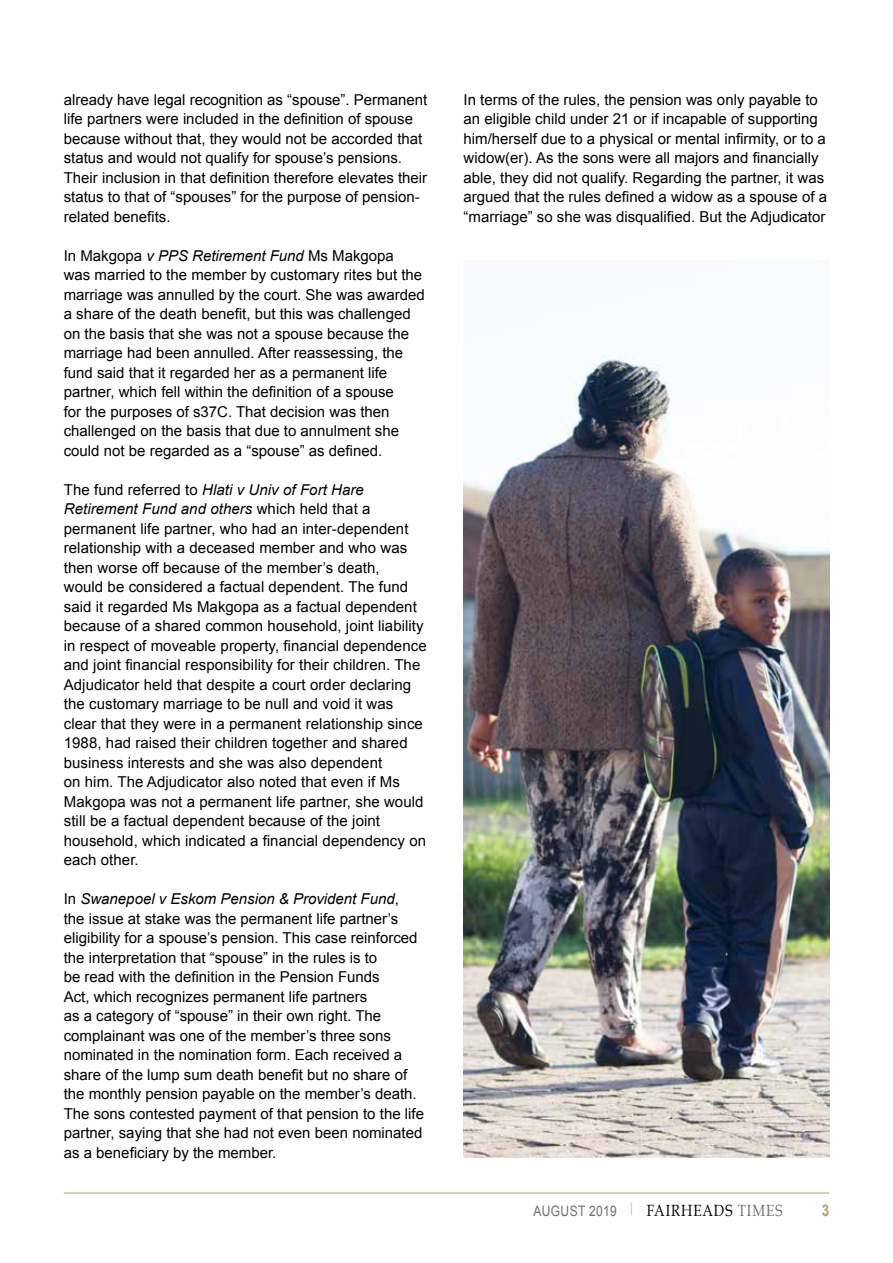
<style>
.page{position:relative;width:893px;height:1263px;background:#fff}
.page>*{position:absolute;margin:0;border:0;box-sizing:border-box;transform-origin:0 0}
.t1{font:700 16.2px "Arial";color:#b3a16e;scale:.83 1}
.t2{font:15px/19.5px "Arial";color:#000}
.t3{font:14.4px "Arial";letter-spacing:.03em;color:#706f6f;scale:.83 1}
.s1{font-style:italic}
.s2{font-family:"Book Antiqua";font-size:16.2px;color:#000}
.s3{font-family:"Book Antiqua";font-size:16.2px}
</style>
<div class="page">
<hr style="left:64px;top:1193px;width:765px;height:1px;background:#b3a16e">
<img style="left:463px;top:355px;width:366px;height:803px">
<p class="t2" style="left:64px;top:90px;width:365px">already have legal recognition as “spouse”. Permanent life partners were included in the definition of spouse because without that, they would not be accorded that status and would not qualify for spouse’s pensions.<br>Their inclusion in that definition therefore elevates their status to that of “spouses” for the purpose of pension&shy;related benefits.</p>
<p class="t2" style="left:64px;top:246px;width:362px">In Makgopa <span class="s1">v PPS Retirement Fund</span> Ms Makgopa<br>was married to the member by customary rites but the marriage was annulled by the court. She was awarded a share of the death benefit, but this was challenged on the basis that she was not a spouse because the marriage had been annulled. After reassessing, the fund said that it regarded her as a permanent life partner, which fell within the definition of a spouse<br>for the purposes of s37C. That decision was then challenged on the basis that due to annulment she could not be regarded as a “spouse” as defined.</p>
<p class="t2" style="left:64px;top:480px;width:364px">The fund referred to <span class="s1">Hlati v Univ of Fort Hare Retirement Fund and others</span> which held that a permanent life partner, who had an inter-dependent relationship with a deceased member and who was then worse off because of the member’s death,<br>would be considered a factual dependent. The fund said it regarded Ms Makgopa as a factual dependent because of a shared common household, joint liability in respect of moveable property, financial dependence and joint financial responsibility for their children. The Adjudicator held that despite a court order declaring the customary marriage to be null and void it was clear that they were in a permanent relationship since 1988, had raised their children together and shared business interests and she was also dependent<br>on him. The Adjudicator also noted that even if Ms Makgopa was not a permanent life partner, she would still be a factual dependent because of the joint household, which indicated a financial dependency on each other.</p>
<p class="t2" style="left:64px;top:889px;width:362px">In <span class="s1">Swanepoel v Eskom Pension &amp; Provident Fund</span>,<br>the issue at stake was the permanent life partner’s eligibility for a spouse’s pension. This case reinforced the interpretation that “spouse” in the rules is to<br>be read with the definition in the Pension Funds<br>Act, which recognizes permanent life partners<br>as a category of “spouse” in their own right. The complainant was one of the member’s three sons nominated in the nomination form. Each received a share of the lump sum death benefit but no share of the monthly pension payable on the member’s death.<br>The sons contested payment of that pension to the life partner, saying that she had not even been nominated as a beneficiary by the member.</p>
<p class="t2" style="left:463px;top:90px;width:365px">In terms of the rules, the pension was only payable to an eligible child under 21 or if incapable of supporting him/herself due to a physical or mental infirmity, or to a widow(er). As the sons were all majors and financially able, they did not qualify. Regarding the partner, it was argued that the rules defined a widow as a spouse of a “marriage” so she was disqualified. But the Adjudicator</p>
<p class="t3" style="left:534px;top:1202px;width:301px">AUGUST 2019 <sup>│</sup> <span class="s2">FAIRHEADS</span> <span class="s3">TIMES</span></p>
<p class="t1" style="left:822px;top:1200px;width:11px">3</p>
</div>
